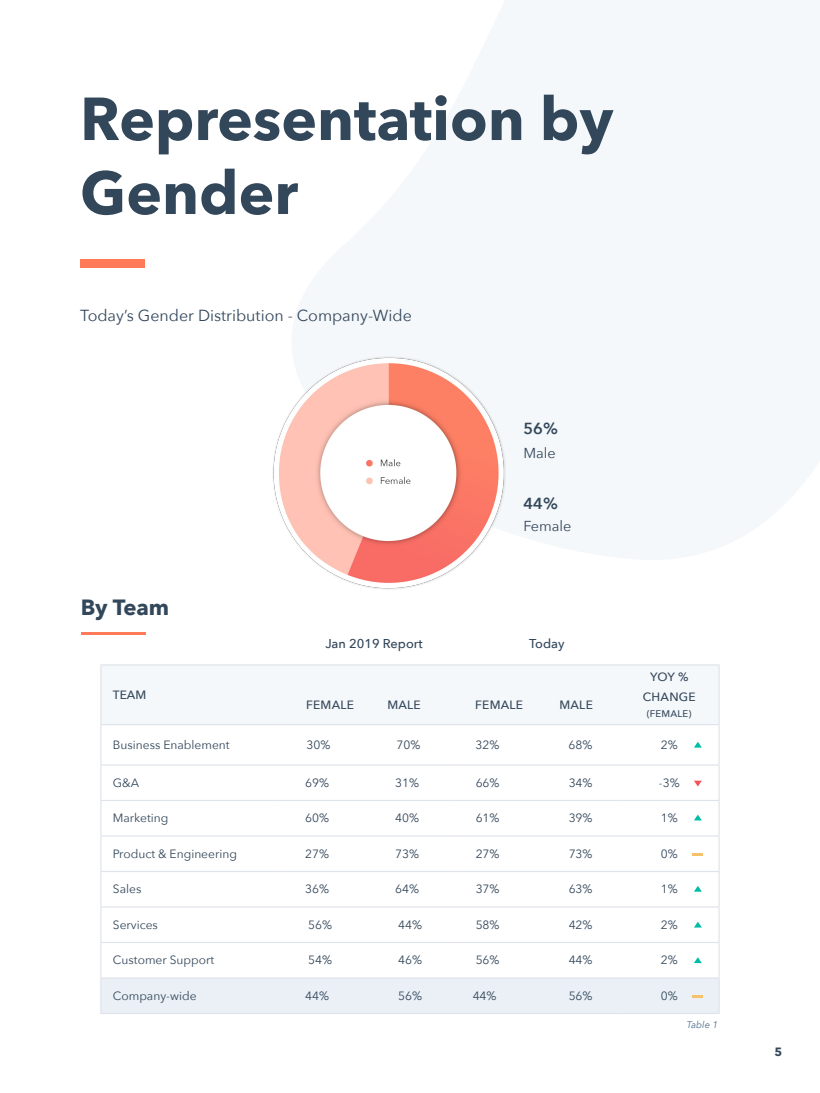
<style>
.page{position:relative;width:820px;height:1093px;background:#fff}
.page>*{position:absolute;margin:0;border:0;box-sizing:border-box;transform-origin:0 0}
.t1{font:700 60px/74px "Avenir Next";color:#33475b}
.t2{font:700 22px "Avenir Next";letter-spacing:-.005em;color:#33475b}
.t3{font:16px "Avenir Next";color:#33475b}
.t4{font:600 16px "Avenir Next";color:#33475b}
.t5{font:14.4px "Avenir Next";color:#33475b}
.t6{font:500 12.8px "Avenir Next";color:#33475b}
.t7{font:12px "Avenir Next";color:#33475b}
.t8{font:500 12px/20px "Avenir Next";letter-spacing:.02em;color:#33475b;text-align:center}
.t9{font:700 12px "Avenir Next";color:#33475b}
.t10{font:500 9.6px "Avenir Next";letter-spacing:.02em;color:#33475b}
.t11{font:italic 9.6px "Avenir Next";color:#516f90}
</style>
<div class="page">
<img style="left:273px;top:355px;width:234px;height:234px">
<div style="left:101px;top:665px;width:617px;height:59px;background:#f5f8fa"></div>
<hr style="left:100px;top:664px;width:178px;height:1px;background:#dfe3eb">
<hr style="left:100px;top:665px;width:1px;height:59px;background:#dfe3eb">
<hr style="left:278px;top:664px;width:170px;height:1px;background:#dfe3eb">
<hr style="left:448px;top:664px;width:171px;height:1px;background:#dfe3eb">
<hr style="left:619px;top:664px;width:100px;height:1px;background:#dfe3eb">
<hr style="left:718px;top:665px;width:1px;height:59px;background:#dfe3eb">
<hr style="left:100px;top:724px;width:178px;height:1px;background:#dfe3eb">
<hr style="left:100px;top:725px;width:1px;height:39px;background:#dfe3eb">
<hr style="left:278px;top:724px;width:170px;height:1px;background:#dfe3eb">
<hr style="left:448px;top:724px;width:171px;height:1px;background:#dfe3eb">
<hr style="left:619px;top:724px;width:100px;height:1px;background:#dfe3eb">
<hr style="left:718px;top:725px;width:1px;height:39px;background:#dfe3eb">
<hr style="left:100px;top:764px;width:178px;height:1px;background:#dfe3eb">
<hr style="left:100px;top:765px;width:1px;height:35px;background:#dfe3eb">
<hr style="left:278px;top:764px;width:170px;height:1px;background:#dfe3eb">
<hr style="left:448px;top:764px;width:171px;height:1px;background:#dfe3eb">
<hr style="left:619px;top:764px;width:100px;height:1px;background:#dfe3eb">
<hr style="left:718px;top:765px;width:1px;height:35px;background:#dfe3eb">
<hr style="left:100px;top:800px;width:178px;height:1px;background:#dfe3eb">
<hr style="left:100px;top:801px;width:1px;height:34px;background:#dfe3eb">
<hr style="left:278px;top:800px;width:170px;height:1px;background:#dfe3eb">
<hr style="left:448px;top:800px;width:171px;height:1px;background:#dfe3eb">
<hr style="left:619px;top:800px;width:100px;height:1px;background:#dfe3eb">
<hr style="left:718px;top:801px;width:1px;height:34px;background:#dfe3eb">
<hr style="left:100px;top:835px;width:178px;height:1px;background:#dfe3eb">
<hr style="left:100px;top:836px;width:1px;height:35px;background:#dfe3eb">
<hr style="left:278px;top:835px;width:170px;height:1px;background:#dfe3eb">
<hr style="left:448px;top:835px;width:171px;height:1px;background:#dfe3eb">
<hr style="left:619px;top:835px;width:100px;height:1px;background:#dfe3eb">
<hr style="left:718px;top:836px;width:1px;height:35px;background:#dfe3eb">
<hr style="left:100px;top:871px;width:178px;height:1px;background:#dfe3eb">
<hr style="left:100px;top:872px;width:1px;height:34px;background:#dfe3eb">
<hr style="left:278px;top:871px;width:170px;height:1px;background:#dfe3eb">
<hr style="left:448px;top:871px;width:171px;height:1px;background:#dfe3eb">
<hr style="left:619px;top:871px;width:100px;height:1px;background:#dfe3eb">
<hr style="left:718px;top:872px;width:1px;height:34px;background:#dfe3eb">
<hr style="left:100px;top:906px;width:178px;height:1px;background:#dfe3eb">
<hr style="left:100px;top:907px;width:1px;height:35px;background:#dfe3eb">
<hr style="left:278px;top:906px;width:170px;height:1px;background:#dfe3eb">
<hr style="left:448px;top:906px;width:171px;height:1px;background:#dfe3eb">
<hr style="left:619px;top:906px;width:100px;height:1px;background:#dfe3eb">
<hr style="left:718px;top:907px;width:1px;height:35px;background:#dfe3eb">
<hr style="left:100px;top:942px;width:178px;height:1px;background:#dfe3eb">
<hr style="left:100px;top:943px;width:1px;height:34px;background:#dfe3eb">
<hr style="left:278px;top:942px;width:170px;height:1px;background:#dfe3eb">
<hr style="left:448px;top:942px;width:171px;height:1px;background:#dfe3eb">
<hr style="left:619px;top:942px;width:100px;height:1px;background:#dfe3eb">
<hr style="left:718px;top:943px;width:1px;height:34px;background:#dfe3eb">
<hr style="left:100px;top:977px;width:178px;height:1px;background:#dfe3eb">
<hr style="left:100px;top:978px;width:1px;height:35px;background:#dfe3eb">
<hr style="left:278px;top:977px;width:170px;height:1px;background:#dfe3eb">
<hr style="left:448px;top:977px;width:171px;height:1px;background:#dfe3eb">
<hr style="left:619px;top:977px;width:100px;height:1px;background:#dfe3eb">
<hr style="left:718px;top:978px;width:1px;height:35px;background:#dfe3eb">
<hr style="left:100px;top:1013px;width:178px;height:1px;background:#dfe3eb">
<hr style="left:278px;top:1013px;width:170px;height:1px;background:#dfe3eb">
<hr style="left:448px;top:1013px;width:171px;height:1px;background:#dfe3eb">
<hr style="left:619px;top:1013px;width:100px;height:1px;background:#dfe3eb">
<svg style="left:694px;top:742px;width:7px;height:5px"></svg>
<svg style="left:694px;top:814px;width:7px;height:6px"></svg>
<svg style="left:694px;top:781px;width:7px;height:5px"></svg>
<svg style="left:694px;top:957px;width:7px;height:6px"></svg>
<svg style="left:694px;top:886px;width:7px;height:6px"></svg>
<svg style="left:694px;top:922px;width:7px;height:5px"></svg>
<svg style="left:692px;top:853px;width:10px;height:3px"></svg>
<div style="left:101px;top:978px;width:617px;height:35px;background:#eaf0f6"></div>
<hr style="left:81px;top:632px;width:64px;height:3px;background:#ff7a59">
<div style="left:80px;top:259px;width:65px;height:8px;background:#ff7a59"></div>
<h1 class="t1" style="left:80px;top:81px;width:534px">Representation by<br>Gender</h1>
<h3 class="t3" style="left:80px;top:302px;width:333px">Today’s Gender Distribution - Company-Wide</h3>
<h2 class="t2" style="left:81px;top:588px;width:90px">By Team</h2>
<h3 class="t4" style="left:523px;top:415px;width:36px">56%</h3>
<p class="t5" style="left:523px;top:441px;width:34px">Male</p>
<h3 class="t4" style="left:523px;top:490px;width:36px">44%</h3>
<p class="t5" style="left:523px;top:514px;width:49px">Female</p>
<p class="t8" style="left:113px;top:684px;width:35px">TEAM</p>
<p class="t6" style="left:325px;top:632px;width:99px">Jan 2019 Report</p>
<p class="t6" style="left:529px;top:632px;width:37px">Today</p>
<p class="t8" style="left:306px;top:694px;width:49px">FEMALE</p>
<p class="t8" style="left:387px;top:694px;width:35px">MALE</p>
<p class="t8" style="left:475px;top:694px;width:49px">FEMALE</p>
<p class="t8" style="left:559px;top:694px;width:35px">MALE</p>
<p class="t8" style="left:642px;top:667px;width:54px">YOY %<br>CHANGE</p>
<p class="t10" style="left:646px;top:705px;width:46px">(FEMALE)</p>
<p class="t7" style="left:113px;top:735px;width:118px">Business Enablement</p>
<p class="t7" style="left:306px;top:735px;width:25px">30%</p>
<p class="t7" style="left:396px;top:735px;width:25px">70%</p>
<p class="t7" style="left:475px;top:735px;width:25px">32%</p>
<p class="t7" style="left:568px;top:735px;width:25px">68%</p>
<p class="t7" style="left:660px;top:735px;width:18px">2%</p>
<p class="t7" style="left:113px;top:773px;width:28px">G&amp;A</p>
<p class="t7" style="left:305px;top:773px;width:25px">69%</p>
<p class="t7" style="left:395px;top:773px;width:25px">31%</p>
<p class="t7" style="left:475px;top:773px;width:25px">66%</p>
<p class="t7" style="left:568px;top:773px;width:25px">34%</p>
<p class="t7" style="left:658px;top:773px;width:22px">-3%</p>
<p class="t7" style="left:113px;top:808px;width:57px">Marketing</p>
<p class="t7" style="left:305px;top:808px;width:25px">60%</p>
<p class="t7" style="left:395px;top:808px;width:25px">40%</p>
<p class="t7" style="left:475px;top:808px;width:25px">61%</p>
<p class="t7" style="left:568px;top:808px;width:25px">39%</p>
<p class="t7" style="left:660px;top:808px;width:18px">1%</p>
<p class="t7" style="left:113px;top:844px;width:125px">Product &amp; Engineering</p>
<p class="t7" style="left:305px;top:844px;width:25px">27%</p>
<p class="t7" style="left:395px;top:844px;width:25px">73%</p>
<p class="t7" style="left:475px;top:844px;width:25px">27%</p>
<p class="t7" style="left:568px;top:844px;width:25px">73%</p>
<p class="t7" style="left:660px;top:844px;width:18px">0%</p>
<p class="t7" style="left:113px;top:879px;width:30px">Sales</p>
<p class="t7" style="left:305px;top:879px;width:25px">36%</p>
<p class="t7" style="left:395px;top:879px;width:25px">64%</p>
<p class="t7" style="left:475px;top:879px;width:25px">37%</p>
<p class="t7" style="left:568px;top:879px;width:25px">63%</p>
<p class="t7" style="left:660px;top:879px;width:18px">1%</p>
<p class="t7" style="left:113px;top:914px;width:46px">Services</p>
<p class="t7" style="left:308px;top:914px;width:25px">56%</p>
<p class="t7" style="left:398px;top:914px;width:25px">44%</p>
<p class="t7" style="left:475px;top:914px;width:25px">58%</p>
<p class="t7" style="left:568px;top:914px;width:25px">42%</p>
<p class="t7" style="left:660px;top:914px;width:18px">2%</p>
<p class="t7" style="left:113px;top:950px;width:103px">Customer Support</p>
<p class="t7" style="left:308px;top:950px;width:25px">54%</p>
<p class="t7" style="left:398px;top:950px;width:25px">46%</p>
<p class="t7" style="left:475px;top:950px;width:25px">56%</p>
<p class="t7" style="left:568px;top:950px;width:25px">44%</p>
<p class="t7" style="left:660px;top:950px;width:18px">2%</p>
<p class="t7" style="left:113px;top:985px;width:85px">Company-wide</p>
<p class="t7" style="left:305px;top:985px;width:25px">44%</p>
<p class="t7" style="left:398px;top:985px;width:25px">56%</p>
<p class="t7" style="left:472px;top:985px;width:25px">44%</p>
<p class="t7" style="left:568px;top:985px;width:25px">56%</p>
<p class="t7" style="left:660px;top:985px;width:18px">0%</p>
<p class="t11" style="left:686px;top:1017px;width:33px">Table 1</p>
<p class="t9" style="left:774px;top:1042px;width:9px">5</p>
</div>
